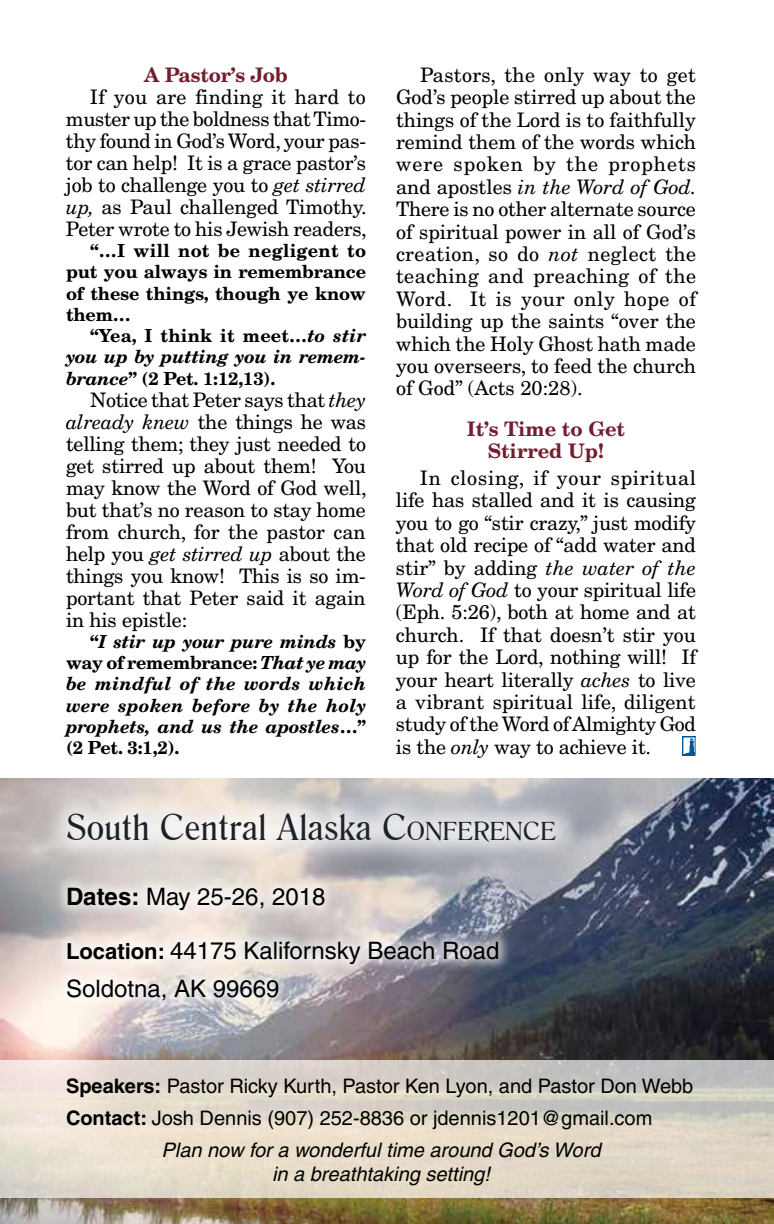
<style>
.page{position:relative;width:774px;height:1224px;background:#fff}
.page>*{position:absolute;margin:0;border:0;box-sizing:border-box;transform-origin:0 0}
.t1{font:36px "Romana BT";letter-spacing:.01em;color:#1d2129}
.t2{font:24px/38.8px "Helvetica";color:#000}
.t3{font:20px/22.4px "New Century Schlbk";letter-spacing:-.005em;color:#000;text-align:justify}
.t4{font:20px "Helvetica";color:#000}
.t5{font:italic 20px "Helvetica";color:#000}
.t6{font:700 20px/22.4px "New Century Schlbk";color:#721e2f;text-align:center}
.t7{font:italic 700 18px/21.2px "New Century Schlbk";letter-spacing:-.01em;color:#000;text-align:justify}
.t8{font:700 18px/21.2px "New Century Schlbk";letter-spacing:-.01em;color:#000;text-align:justify}
.s1{font-style:italic}
.s2{font-style:normal}
.s3{font-style:inherit}
.s4{font-size:25.2px}
.s5{font-weight:700}
.s6{font-weight:700;font-size:22px}
</style>
<div class="page">
<img style="left:0;top:778px;width:774px;height:446px">
<svg style="left:682px;top:736px;width:14px;height:20px"></svg>
<img style="left:685px;top:739px;width:8px;height:14px">
<div style="left:683px;top:737px;width:12px;height:18px;border:1px solid #005798"></div>
<div style="left:42px;top:788px;width:539px;height:79px;background:#fff;opacity:.75"></div>
<div style="left:55px;top:873px;width:457px;height:140px;background:#fff;opacity:.6"></div>
<svg style="left:0;top:1060px;width:774px;height:138px;background:#ded6c9"></svg>
<p class="t6" style="left:144px;top:63px;width:145px">A Pastor’s Job</p>
<p class="t3" style="left:66px;top:86px;width:302px;text-indent:24px">If you are finding it hard to muster up the boldness that Timo&shy;thy found in God’s Word, your pas&shy;tor can help! It is a grace pastor’s job to challenge you to <span class="s1">get stirred up,</span> as Paul challenged Timothy.<br>Peter wrote to his Jewish readers,</p>
<p class="t8" style="left:66px;top:240px;width:302px;text-indent:24px">“…I will not be negligent to put you always in remembrance of these things, though ye know them…</p>
<p class="t7" style="left:66px;top:325px;width:302px;text-indent:24px"><span class="s2">“Yea, I think it meet…</span>to stir you up by putting you in remem&shy;brance<span class="s2">” (2 Pet. 1:12,13).</span></p>
<p class="t3" style="left:66px;top:389px;width:302px;text-indent:24px">Notice that Peter says that <span class="s1">they already knew</span> the things he was telling them; they just needed to get stirred up about them! You may know the Word of God well, but that’s no reason to stay home from church, for the pastor can help you <span class="s1">get stirred up</span> about the things you know! This is so im&shy;portant that Peter said it again in his epistle:</p>
<p class="t7" style="left:66px;top:631px;width:302px;text-indent:24px"><span class="s2">“</span>I stir up your pure minds <span class="s2">by way of remembrance:</span> That ye may be mindful of the words which were spoken before by the holy prophets, and us the apostles<span class="s2">…” (2 Pet. 3:1,2).</span></p>
<p class="t3" style="left:396px;top:64px;width:302px;text-indent:24px">Pastors, the only way to get God’s people stirred up about the things of the Lord is to faithfully remind them of the words which were spoken by the prophets and apostles <span class="s1">in the Word of God.<br></span>There is no other alternate source of spiritual power in all of God’s creation, so do <span class="s1">not</span> neglect the teaching and preaching of the Word. It is your only hope of building up the saints “over the which the Holy Ghost hath made you overseers, to feed the church of God” (Acts 20:28).</p>
<p class="t6" style="left:467px;top:417px;width:160px">It’s Time to Get<br>Stirred Up!</p>
<p class="t3" style="left:396px;top:467px;width:302px;text-indent:24px">In closing, if your spiritual life has stalled and it is causing you to go “stir crazy,” just modify that old recipe of “add water and stir” by adding <span class="s1">the water of the Word of God</span> to your spiritual life (Eph. 5:26), both at home and at church. If that doesn’t stir you up for the Lord, nothing will! If your heart literally <span class="s1">aches</span> to live a vibrant spiritual life, diligent study of the Word of Almighty God is the <span class="s1">only</span> way to achieve it.</p>
<h1 class="t1" style="left:66px;top:805px;width:491px">South Central Alaska <span class="s3">C</span><span class="s4">ONFERENCE</span></h1>
<p class="t2" style="left:66px;top:877px;width:261px"><span class="s5">Dates:</span> May 25-26, 2018</p>
<p class="t2" style="left:66px;top:931px;width:435px"><span class="s6">Location:</span> 44175 Kalifornsky Beach Road<br>Soldotna, AK 99669</p>
<p class="t4" style="left:66px;top:1075px;width:629px"><span class="s5">Speakers:</span> Pastor Ricky Kurth, Pastor Ken Lyon, and Pastor Don Webb</p>
<p class="t4" style="left:66px;top:1107px;width:588px"><span class="s5">Contact:</span> Josh Dennis (907) 252-8836 or jdennis1201@gmail.com</p>
<p class="t5" style="left:162px;top:1139px;width:440px">Plan now for a wonderful time around God’s Word</p>
<p class="t5" style="left:272px;top:1163px;width:219px">in a breathtaking setting!</p>
</div>
